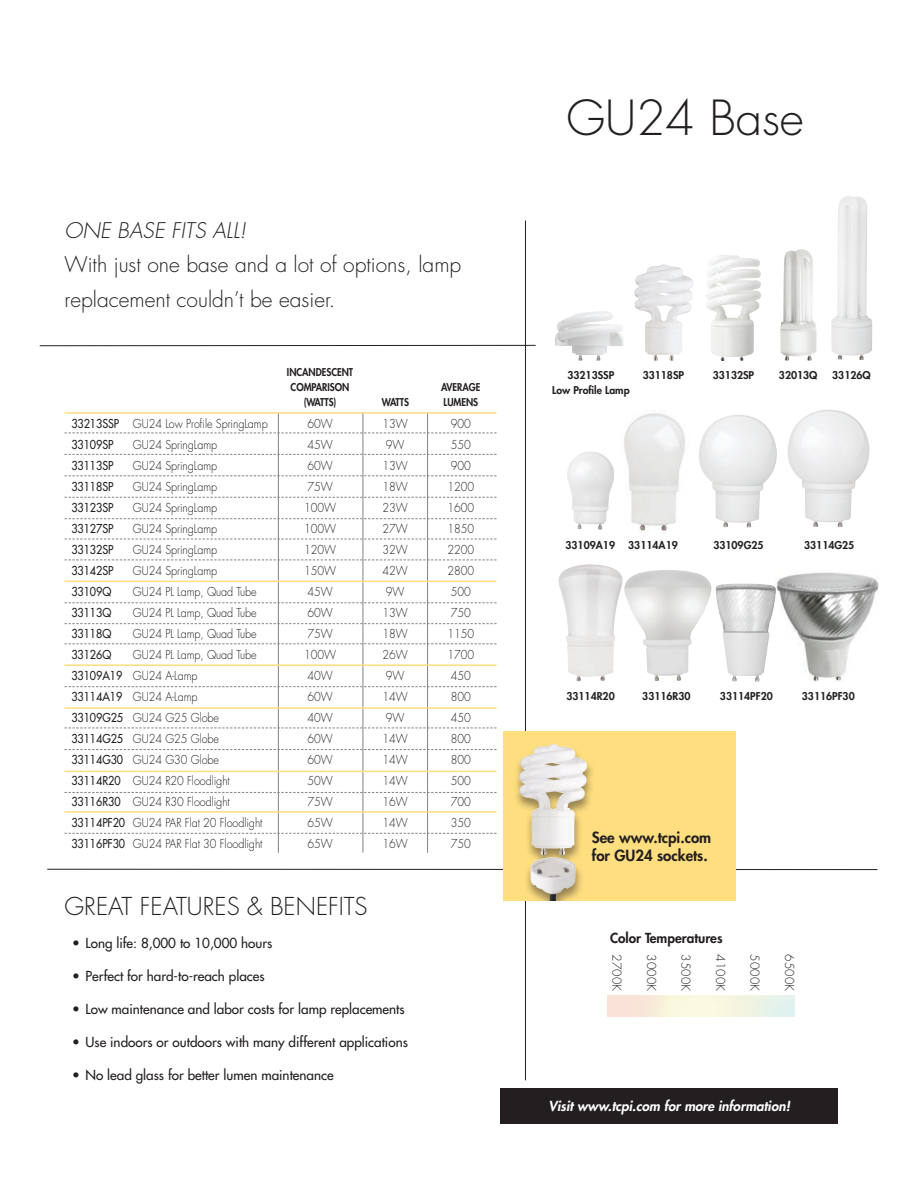
<style>
.page{position:relative;width:918px;height:1188px;background:#fff}
.page>*{position:absolute;margin:0;border:0;box-sizing:border-box;transform-origin:0 0}
.t1{font:300 47.1px "Futura Std";color:#231f20}
.t2{font:300 24px "Futura Std";color:#231f20}
.t3{font:300 21px/34.5px "Futura Std";color:#231f20}
.t4{font:italic 300 21px "Futura Std";color:#231f20}
.t5{font:800 15px/18px "Futura Std";color:#231f20}
.t6{font:500 13.5px "Futura Std";color:#231f20}
.t7{font:italic 800 13.5px "Futura Std";color:#fff}
.t8{font:800 13.5px "Futura Std";color:#231f20}
.t9{font:300 12px/21px "Futura Std";letter-spacing:-.005em;color:#231f20;scale:.9 1}
.t10{font:500 12px "Futura Std";letter-spacing:-.005em;color:#231f20;scale:.9 1}
.t11{font:300 12px "Futura Std";letter-spacing:-.005em;color:#231f20}
.t12{font:800 10.5px/15px "Futura Std";color:#231f20;text-align:center}
.t13{font:800 10.5px/15px "Futura Std";color:#231f20;text-align:center;scale:.9 1}
.s1{font-weight:500}
</style>
<div class="page">
<hr style="left:40px;top:345px;width:496px;height:1px;background:#231f20">
<hr style="left:47px;top:869px;width:831px;height:1px;background:#231f20">
<hr style="left:278px;top:413px;width:1px;height:440px;background:#808285">
<hr style="left:363px;top:413px;width:1px;height:440px;background:#808285">
<hr style="left:427px;top:413px;width:1px;height:440px;background:#808285">
<svg style="left:65px;top:433px;width:432px;height:1px"></svg>
<svg style="left:65px;top:728px;width:432px;height:1px"></svg>
<svg style="left:65px;top:454px;width:432px;height:1px"></svg>
<svg style="left:65px;top:560px;width:432px;height:1px"></svg>
<svg style="left:65px;top:643px;width:432px;height:1px"></svg>
<svg style="left:65px;top:602px;width:432px;height:1px"></svg>
<svg style="left:65px;top:623px;width:432px;height:1px"></svg>
<svg style="left:65px;top:686px;width:432px;height:1px"></svg>
<svg style="left:65px;top:497px;width:432px;height:1px"></svg>
<svg style="left:65px;top:475px;width:432px;height:1px"></svg>
<svg style="left:65px;top:749px;width:432px;height:1px"></svg>
<svg style="left:65px;top:792px;width:432px;height:1px"></svg>
<svg style="left:65px;top:833px;width:432px;height:1px"></svg>
<svg style="left:65px;top:518px;width:432px;height:1px"></svg>
<svg style="left:65px;top:539px;width:432px;height:1px"></svg>
<hr style="left:65px;top:412px;width:432px;height:2px;background:#ffde7f">
<hr style="left:65px;top:581px;width:432px;height:1px;background:#ffde7f">
<hr style="left:65px;top:664px;width:432px;height:2px;background:#ffde7f">
<hr style="left:65px;top:707px;width:432px;height:2px;background:#ffde7f">
<hr style="left:65px;top:771px;width:432px;height:1px;background:#ffde7f">
<hr style="left:65px;top:811px;width:432px;height:2px;background:#ffde7f">
<hr style="left:525px;top:220px;width:1px;height:860px;background:#231f20">
<img style="left:625px;top:570px;width:41px;height:35px">
<img style="left:774px;top:572px;width:105px;height:110px">
<img style="left:558px;top:564px;width:67px;height:117px">
<img style="left:715px;top:584px;width:45px;height:98px">
<div style="left:504px;top:732px;width:232px;height:169px;background:#ffde7f"></div>
<div style="left:513px;top:744px;width:82px;height:171px;background:#231f20;opacity:.47"></div>
<img style="left:519px;top:744px;width:34px;height:38px">
<div style="left:532px;top:901px;width:204px;height:29px;background:#fff"></div>
<div style="left:501px;top:1089px;width:337px;height:35px;background:#231f20"></div>
<img style="left:634px;top:264px;width:59px;height:97px">
<img style="left:555px;top:311px;width:69px;height:50px">
<img style="left:780px;top:249px;width:37px;height:112px">
<img style="left:831px;top:196px;width:42px;height:164px">
<img style="left:706px;top:255px;width:55px;height:106px">
<img style="left:624px;top:413px;width:61px;height:121px">
<img style="left:787px;top:409px;width:83px;height:118px">
<img style="left:567px;top:451px;width:47px;height:79px">
<img style="left:699px;top:415px;width:78px;height:112px">
<h3 class="t4" style="left:65px;top:217px;width:183px">ONE BASE FITS ALL!</h3>
<h3 class="t3" style="left:65px;top:248px;width:398px">With just one base and a lot of options, lamp replacement couldn’t be easier.</h3>
<p class="t9" style="left:71px;top:414px;width:220px"><span class="s1">33213SSP</span> GU24 Low Profile SpringLamp<br><span class="s1">33109SP</span></p>
<p class="t9" style="left:133px;top:435px;width:95px">GU24 SpringLamp</p>
<p class="t10" style="left:71px;top:458px;width:48px">33113SP</p>
<p class="t9" style="left:133px;top:456px;width:95px">GU24 SpringLamp</p>
<p class="t10" style="left:71px;top:479px;width:48px">33118SP</p>
<p class="t9" style="left:133px;top:477px;width:95px">GU24 SpringLamp</p>
<p class="t10" style="left:71px;top:500px;width:48px">33123SP</p>
<p class="t9" style="left:133px;top:498px;width:95px">GU24 SpringLamp</p>
<p class="t10" style="left:71px;top:521px;width:48px">33127SP</p>
<p class="t9" style="left:133px;top:519px;width:95px">GU24 SpringLamp</p>
<p class="t10" style="left:71px;top:542px;width:48px">33132SP</p>
<p class="t9" style="left:133px;top:540px;width:95px">GU24 SpringLamp</p>
<p class="t10" style="left:71px;top:563px;width:48px">33142SP</p>
<p class="t9" style="left:133px;top:561px;width:95px">GU24 SpringLamp</p>
<p class="t10" style="left:71px;top:584px;width:46px">33109Q</p>
<p class="t9" style="left:133px;top:582px;width:139px">GU24 PL Lamp, Quad Tube</p>
<p class="t10" style="left:71px;top:605px;width:46px">33113Q</p>
<p class="t9" style="left:133px;top:603px;width:139px">GU24 PL Lamp, Quad Tube</p>
<p class="t10" style="left:71px;top:626px;width:46px">33118Q</p>
<p class="t9" style="left:133px;top:624px;width:139px">GU24 PL Lamp, Quad Tube</p>
<p class="t10" style="left:71px;top:647px;width:46px">33126Q</p>
<p class="t9" style="left:71px;top:645px;width:214px;text-indent:61px">GU24 PL Lamp, Quad Tube<br><span class="s1">33109A19</span> GU24 A-Lamp<br><span class="s1">33114A19</span> GU24 A-Lamp<br><span class="s1">33109G25</span> GU24 G25 Globe<br><span class="s1">33114G25</span> GU24 G25 Globe<br><span class="s1">33114G30</span> GU24 G30 Globe<br><span class="s1">33114R20</span> GU24 R20 Floodlight<br><span class="s1">33116R30</span> GU24 R30 Floodlight<br><span class="s1">33114PF20</span> GU24 PAR Flat 20 Floodlight<br><span class="s1">33116PF30</span> GU24 PAR Flat 30 Floodlight</p>
<p class="t13" style="left:287px;top:365px;width:75px">INCANDESCENT<br>COMPARISON (WATTS)</p>
<p class="t13" style="left:382px;top:395px;width:32px">WATTS</p>
<p class="t13" style="left:441px;top:380px;width:45px;text-align:left">AVERAGE<br>LUMENS</p>
<p class="t9" style="left:304px;top:414px;width:37px">60W<br>45W<br>60W<br>75W<br>100W<br>100W<br>120W<br>150W<br>45W<br>60W<br>75W<br>100W<br>40W<br>60W<br>40W<br>60W<br>60W<br>50W<br>75W<br>65W<br>65W</p>
<p class="t9" style="left:382px;top:414px;width:30px">13W<br>9W<br>13W<br>18W<br>23W<br>27W<br>32W<br>42W<br>9W<br>13W<br>18W<br>26W<br>9W<br>14W<br>9W<br>14W<br>14W<br>14W<br>16W<br>14W<br>16W</p>
<p class="t9" style="left:448px;top:414px;width:31px">900<br>550<br>900<br>1200<br>1600<br>1850<br>2200<br>2800<br>500<br>750<br>1150<br>1700<br>450<br>800<br>450<br>800<br>800<br>500<br>700<br>350<br>750</p>
<h2 class="t2" style="left:65px;top:891px;width:305px">GREAT FEATURES &amp; BENEFITS</h2>
<p class="t6" style="left:72px;top:934px;width:202px">• Long life: 8,000 to 10,000 hours</p>
<p class="t6" style="left:72px;top:967px;width:194px">• Perfect for hard-to-reach places</p>
<p class="t6" style="left:72px;top:1000px;width:334px">• Low maintenance and labor costs for lamp replacements</p>
<p class="t6" style="left:72px;top:1033px;width:337px">• Use indoors or outdoors with many different applications</p>
<p class="t6" style="left:72px;top:1066px;width:263px">• No lead glass for better lumen maintenance</p>
<h1 class="t1" style="left:566px;top:90px;width:239px">GU24 Base</h1>
<p class="t12" style="left:552px;top:368px;width:79px">33213SSP<br>Low Profile Lamp</p>
<p class="t12" style="left:643px;top:368px;width:43px">33118SP</p>
<p class="t12" style="left:713px;top:368px;width:43px">33132SP</p>
<p class="t12" style="left:779px;top:368px;width:40px">32013Q</p>
<p class="t12" style="left:832px;top:368px;width:40px">33126Q</p>
<p class="t12" style="left:566px;top:537px;width:51px">33109A19</p>
<p class="t12" style="left:628px;top:537px;width:51px">33114A19</p>
<p class="t12" style="left:713px;top:537px;width:52px">33109G25</p>
<p class="t12" style="left:804px;top:537px;width:52px">33114G25</p>
<p class="t12" style="left:566px;top:689px;width:50px">33114R20</p>
<p class="t12" style="left:642px;top:689px;width:50px">33116R30</p>
<p class="t12" style="left:720px;top:689px;width:54px">33114PF20</p>
<p class="t12" style="left:802px;top:689px;width:54px">33116PF30</p>
<p class="t5" style="left:592px;top:829px;width:121px">See www.tcpi.com for GU24 sockets.</p>
<p class="t8" style="left:610px;top:929px;width:114px">Color Temperatures</p>
<p class="t11" style="left:624px;top:954px;width:38px;rotate:90deg">2700K</p>
<p class="t11" style="left:659px;top:954px;width:38px;rotate:90deg">3000K</p>
<p class="t11" style="left:693px;top:954px;width:38px;rotate:90deg">3500K</p>
<p class="t11" style="left:728px;top:954px;width:38px;rotate:90deg">4100K</p>
<p class="t11" style="left:762px;top:954px;width:38px;rotate:90deg">5000K</p>
<p class="t11" style="left:797px;top:954px;width:38px;rotate:90deg">6500K</p>
<p class="t7" style="left:548px;top:1098px;width:243px">Visit www.tcpi.com for more information!</p>
</div>
